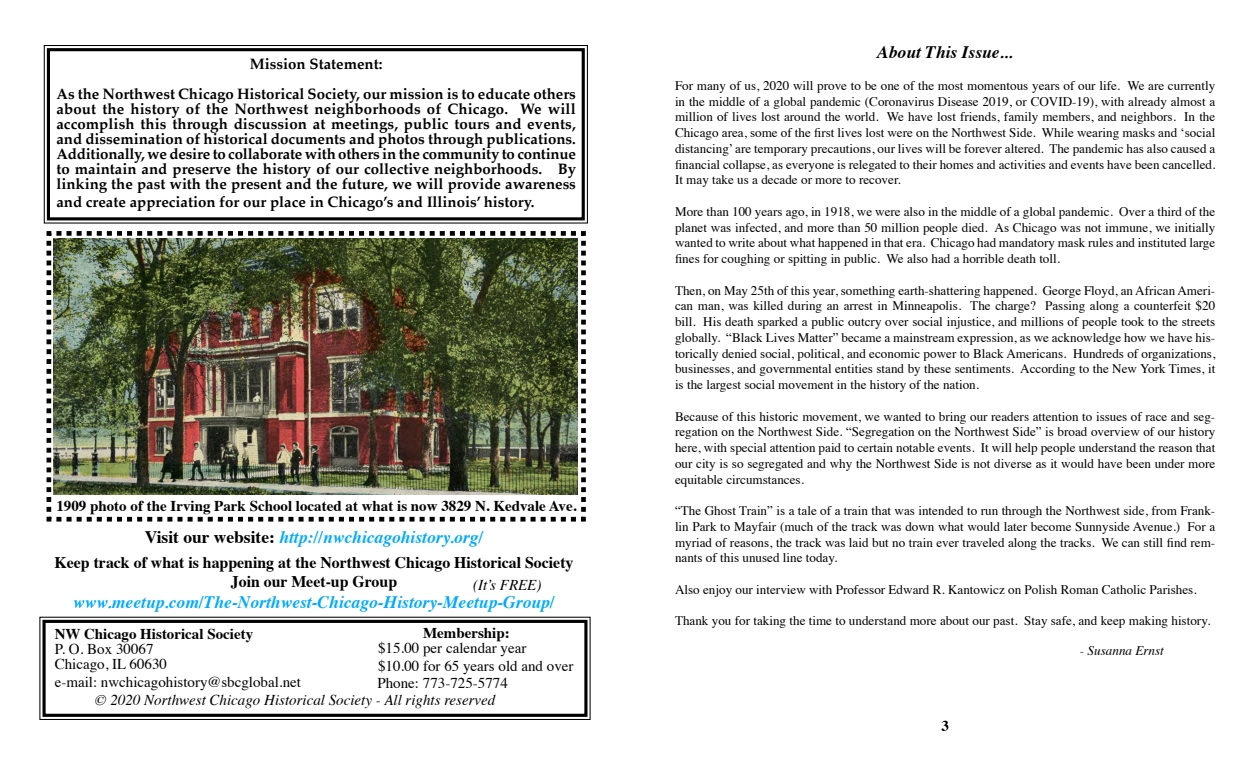
<style>
.page{position:relative;width:1260px;height:765px;background:#fff}
.page>*{position:absolute;margin:0;border:0;box-sizing:border-box;transform-origin:0 0}
.t1{font:italic 700 17.5px "Times";color:#0af}
.t2{font:italic 700 17.5px "Times";color:#000}
.t3{font:700 16.25px/19.5px "Times";color:#000;text-align:center}
.t4{font:700 15px/15px "Palatino";color:#000;text-align:center}
.t5{font:15px/17.5px "Times";color:#000}
.t6{font:700 15px "Times";color:#000}
.t7{font:italic 15px "Times";color:#000}
.t8{font:13.12px/15.8px "Times";color:#000;text-align:justify}
.t9{font:italic 13.12px "Times";color:#000}
.s1{font-style:normal;color:#000}
</style>
<div class="page">
<svg style="left:39px;top:616px;width:552px;height:104px"></svg>
<div style="left:42px;top:620px;width:546px;height:97px;border:3px solid #000"></div>
<svg style="left:47px;top:45px;width:539px;height:179px"></svg>
<svg style="left:46px;top:231px;width:540px;height:291px"></svg>
<img style="left:53px;top:238px;width:525px;height:257px">
<p class="t4" style="left:56px;top:49px;width:521px;line-height:30px">Mission Statement:<br>As the Northwest Chicago Historical Society, our mission is to educate others</p>
<p class="t4" style="left:56px;top:101px;width:521px;text-align:justify">about the history of the Northwest neighborhoods of Chicago. We will accomplish this through discussion at meetings, public tours and events, and dissemination of historical documents and photos through publications.<br>Additionally, we desire to collaborate with others in the community to continue to maintain and preserve the history of our collective neighborhoods. By linking the past with the present and the future, we will provide awareness</p>
<p class="t4" style="left:56px;top:194px;width:480px">and create appreciation for our place in Chicago’s and Illinois’ history.</p>
<p class="t6" style="left:56px;top:492px;width:522px">1909 photo of the Irving Park School located at what is now 3829 N. Kedvale Ave.</p>
<h1 class="t1" style="left:145px;top:520px;width:340px"><span class="s1">Visit our website:</span> http://nwchicagohistory.org/</h1>
<p class="t3" style="left:55px;top:551px;width:521px">Keep track of what is happening at the Northwest Chicago Historical Society<br>Join our Meet-up Group</p>
<h1 class="t1" style="left:73px;top:586px;width:483px">www.meetup.com/The-Northwest-Chicago-History-Meetup-Group/</h1>
<p class="t7" style="left:473px;top:572px;width:70px">(It’s FREE)</p>
<p class="t6" style="left:55px;top:619px;width:200px">NW Chicago Historical Society</p>
<p class="t5" style="left:55px;top:640px;width:114px;line-height:15px">P. O. Box 30067<br>Chicago, IL 60630</p>
<p class="t5" style="left:55px;top:672px;width:248px">e-mail: nwchicagohistory@sbcglobal.net</p>
<p class="t6" style="left:423px;top:619px;width:88px">Membership:</p>
<p class="t5" style="left:378px;top:638px;width:197px">$15.00 per calendar year<br>$10.00 for 65 years old and over</p>
<p class="t5" style="left:377px;top:673px;width:132px">Phone: 773-725-5774</p>
<p class="t7" style="left:95px;top:687px;width:402px">© 2020 Northwest Chicago Historical Society - All rights reserved</p>
<h1 class="t2" style="left:877px;top:36px;width:137px">About This Issue...</h1>
<p class="t8" style="left:675px;top:77px;width:542px">For many of us, 2020 will prove to be one of the most momentous years of our life. We are currently in the middle of a global pandemic (Coronavirus Disease 2019, or COVID-19), with already almost a million of lives lost around the world. We have lost friends, family members, and neighbors. In the Chicago area, some of the first lives lost were on the Northwest Side. While wearing masks and ‘social distancing’ are temporary precautions, our lives will be forever altered. The pandemic has also caused a financial collapse, as everyone is relegated to their homes and activities and events have been cancelled.<br>It may take us a decade or more to recover.</p>
<p class="t8" style="left:675px;top:203px;width:542px">More than 100 years ago, in 1918, we were also in the middle of a global pandemic. Over a third of the planet was infected, and more than 50 million people died. As Chicago was not immune, we initially wanted to write about what happened in that era. Chicago had mandatory mask rules and instituted large fines for coughing or spitting in public. We also had a horrible death toll.</p>
<p class="t8" style="left:675px;top:281px;width:542px">Then, on May 25th of this year, something earth-shattering happened. George Floyd, an African Ameri&shy;can man, was killed during an arrest in Minneapolis. The charge? Passing along a counterfeit $20 bill. His death sparked a public outcry over social injustice, and millions of people took to the streets globally. “Black Lives Matter” became a mainstream expression, as we acknowledge how we have his&shy;torically denied social, political, and economic power to Black Americans. Hundreds of organizations, businesses, and governmental entities stand by these sentiments. According to the New York Times, it is the largest social movement in the history of the nation.</p>
<p class="t8" style="left:675px;top:407px;width:542px">Because of this historic movement, we wanted to bring our readers attention to issues of race and seg&shy;regation on the Northwest Side. “Segregation on the Northwest Side” is broad overview of our history here, with special attention paid to certain notable events. It will help people understand the reason that our city is so segregated and why the Northwest Side is not diverse as it would have been under more equitable circumstances.</p>
<p class="t8" style="left:675px;top:502px;width:542px">“The Ghost Train” is a tale of a train that was intended to run through the Northwest side, from Frank&shy;lin Park to Mayfair (much of the track was down what would later become Sunnyside Avenue.) For a myriad of reasons, the track was laid but no train ever traveled along the tracks. We can still find rem&shy;nants of this unused line today.</p>
<p class="t8" style="left:675px;top:581px;width:523px">Also enjoy our interview with Professor Edward R. Kantowicz on Polish Roman Catholic Parishes.</p>
<p class="t8" style="left:675px;top:612px;width:537px">Thank you for taking the time to understand more about our past. Stay safe, and keep making history.</p>
<p class="t9" style="left:1080px;top:640px;width:85px">- Susanna Ernst</p>
<p class="t6" style="left:941px;top:712px;width:9px">3</p>
</div>
